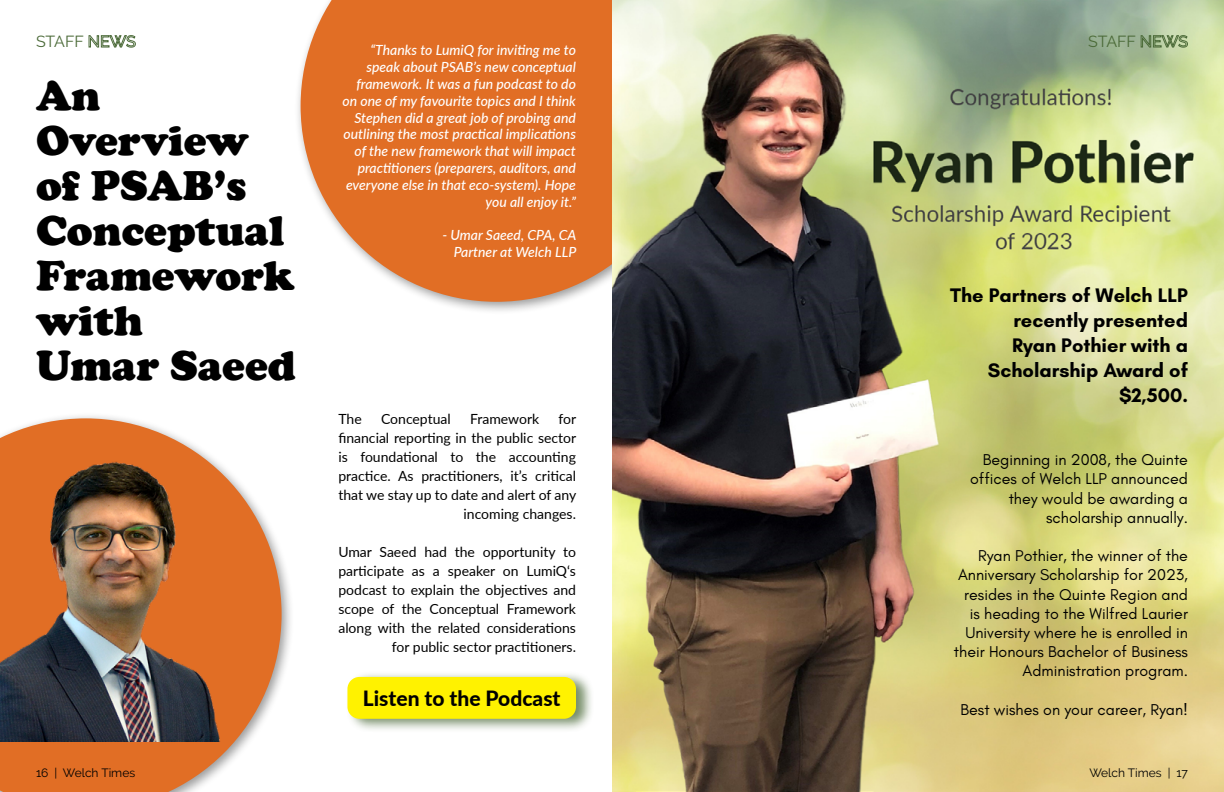
<style>
.page{position:relative;width:1224px;height:792px;background:#fff}
.page>*{position:absolute;margin:0;border:0;box-sizing:border-box;transform-origin:0 0}
.t1{font:900 43px/45px "Cooper";color:#000}
.t2{font:800 21px "Lato";color:#000}
.t3{font:700 20px/25px "Glacial Indifference";color:#000;text-align:right}
.t4{font:16px/19.2px "Glacial Indifference";color:#000;text-align:right}
.t5{font:16px "Raleway";letter-spacing:-.005em;color:#4b6a38}
.t6{font:14px/19px "Lato";color:#000;text-align:right}
.t7{font:italic 500 14px/16.8px "Lato";color:#fff;text-align:right}
.t8{font:12px "Raleway";color:#000}
.s1{font-weight:500}
</style>
<div class="page">
<div style="left:0;top:412px;width:294px;height:380px;background:#000;opacity:.4"></div>
<svg style="left:0;top:418px;width:282px;height:374px;fill:#e16e25"></svg>
<div style="left:294px;top:0;width:411px;height:315px;background:#000;opacity:.4"></div>
<svg style="left:301px;top:0;width:311px;height:302px;background:#e37d3c"></svg>
<img style="left:0;top:446px;width:248px;height:295px">
<div style="left:346px;top:671px;width:248px;height:62px;background:#4b6a38;opacity:.75"></div>
<div style="left:347px;top:677px;width:229px;height:42px;background:#fff200;border-radius:12px"></div>
<img style="left:612px;top:0;width:612px;height:792px">
<p class="t5" style="left:36px;top:32px;width:101px">STAFF <span class="s1">NEWS</span></p>
<h1 class="t1" style="left:36px;top:73px;width:261px">An<br>Overview of PSAB’s<br>Conceptual<br>Framework with<br>Umar Saeed</h1>
<p class="t7" style="left:342px;top:41px;width:235px">“Thanks to LumiQ for inviting me to speak about PSAB’s new conceptual framework. It was a fun podcast to do on one of my favourite topics and I think Stephen did a great job of probing and outlining the most practical implications of the new framework that will impact practitioners (preparers, auditors, and everyone else in that eco-system). Hope you all enjoy it.”</p>
<p class="t7" style="left:442px;top:226px;width:136px">- Umar Saeed, CPA, CA<br>Partner at Welch LLP</p>
<p class="t6" style="left:338px;top:408px;width:25px">The</p>
<p class="t6" style="left:381px;top:408px;width:71px">Conceptual</p>
<p class="t6" style="left:470px;top:408px;width:71px">Framework</p>
<p class="t6" style="left:338px;top:408px;width:239px">for<br>financial reporting in the public sector is foundational to the accounting practice. As practitioners, it’s critical that we stay up to date and alert of any incoming changes.</p>
<p class="t6" style="left:338px;top:541px;width:239px">Umar Saeed had the opportunity to participate as a speaker on LumiQ‘s podcast to explain the objectives and scope of the Conceptual Framework along with the related considerations for public sector practitioners.</p>
<h2 class="t2" style="left:363px;top:683px;width:199px">Listen to the Podcast</h2>
<p class="t5" style="left:1088px;top:32px;width:101px">STAFF <span class="s1">NEWS</span></p>
<h3 class="t3" style="left:950px;top:283px;width:239px">The Partners of Welch LLP recently presented<br>Ryan Pothier with a<br>Scholarship Award of $2,500.</h3>
<p class="t4" style="left:970px;top:450px;width:219px">Beginning in 2008, the Quinte offices of Welch LLP announced they would be awarding a scholarship annually.</p>
<p class="t4" style="left:954px;top:546px;width:236px">Ryan Pothier, the winner of the<br>Anniversary Scholarship for 2023, resides in the Quinte Region and is heading to the Wilfred Laurier<br>University where he is enrolled in their Honours Bachelor of Business<br>Administration program.</p>
<p class="t4" style="left:961px;top:700px;width:229px">Best wishes on your career, Ryan!</p>
<p class="t8" style="left:36px;top:766px;width:101px">16 | Welch Times</p>
<p class="t8" style="left:1089px;top:766px;width:100px">Welch Times | 17</p>
</div>
